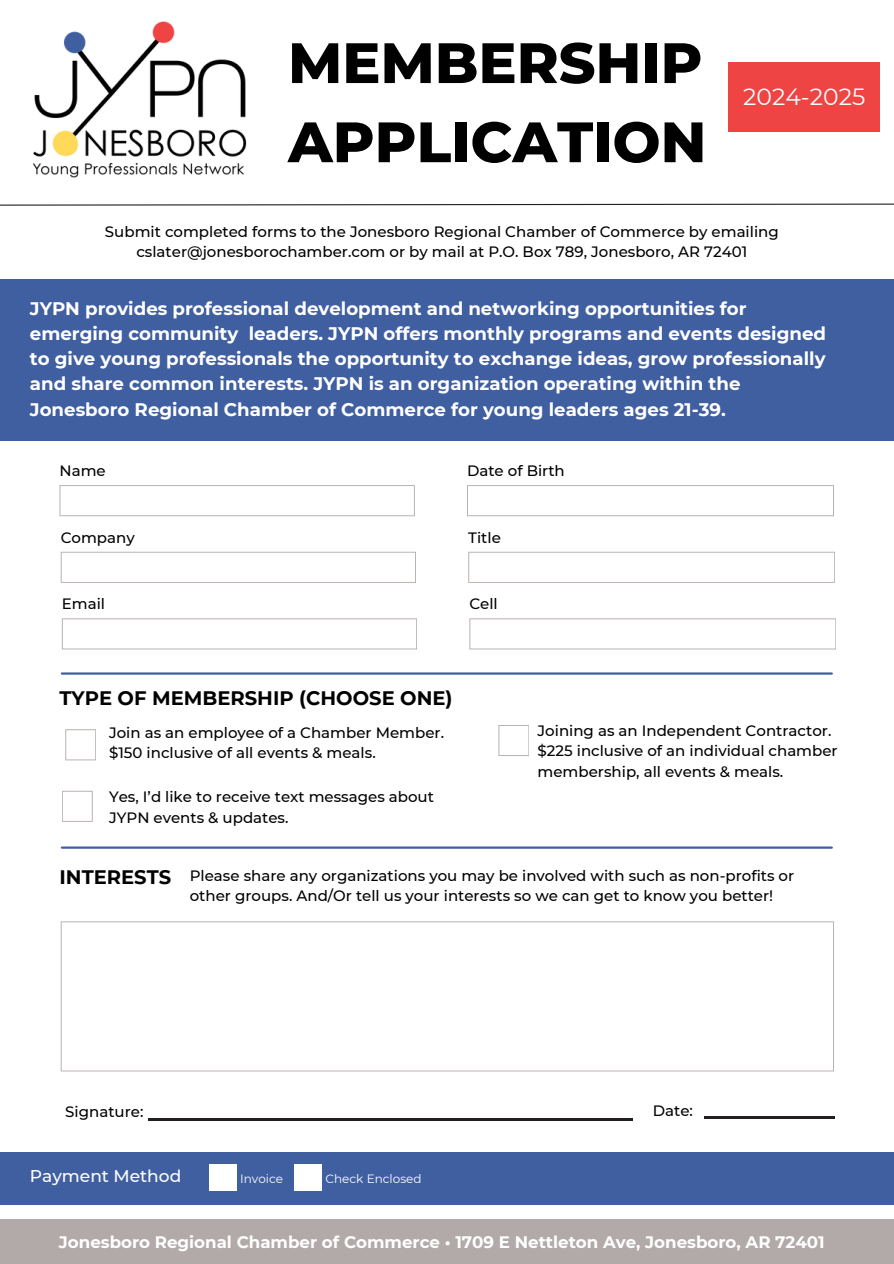
<style>
.page{position:relative;width:894px;height:1264px;background:#fff}
.page>*{position:absolute;margin:0;border:0;box-sizing:border-box;transform-origin:0 0}
.t1{font:800 56.85px/79.1px "Montserrat";color:#000}
.t2{font:23.4px "Montserrat";color:#fff}
.t3{font:700 19.5px "Montserrat";color:#000}
.t4{font:700 18.15px/25.2px "Montserrat";color:#fff}
.t5{font:500 16.95px "Montserrat";color:#fff}
.t6{font:700 16.65px "Montserrat";color:#fff}
.t7{font:500 15px/20.2px "Montserrat";color:#000}
.t8{font:12px "Montserrat";color:#fff}
</style>
<div class="page">
<div style="left:0;top:279px;width:893px;height:161px;background:#405fa1"></div>
<div style="left:0;top:1218px;width:893px;height:45px;background:#b2aaa8"></div>
<hr style="left:62px;top:672px;width:769px;height:2px;background:#405fa1">
<svg style="left:59px;top:485px;width:355px;height:31px"></svg>
<svg style="left:467px;top:485px;width:366px;height:31px"></svg>
<svg style="left:65px;top:729px;width:31px;height:31px"></svg>
<hr style="left:62px;top:846px;width:769px;height:2px;background:#405fa1">
<img style="left:33px;top:21px;width:214px;height:157px">
<svg style="left:61px;top:551px;width:355px;height:32px"></svg>
<svg style="left:468px;top:551px;width:366px;height:32px"></svg>
<svg style="left:62px;top:618px;width:355px;height:31px"></svg>
<svg style="left:469px;top:618px;width:367px;height:31px"></svg>
<svg style="left:62px;top:790px;width:31px;height:31px"></svg>
<svg style="left:498px;top:725px;width:31px;height:31px"></svg>
<svg style="left:61px;top:921px;width:772px;height:150px"></svg>
<div style="left:0;top:1151px;width:893px;height:53px;background:#405fa1"></div>
<div style="left:294px;top:1164px;width:28px;height:27px;background:#fff"></div>
<div style="left:209px;top:1164px;width:27px;height:27px;background:#fff"></div>
<hr style="left:148px;top:1118px;width:484px;height:2px;background:#231f20">
<hr style="left:703px;top:1116px;width:190px;height:2px;background:#231f20">
<div style="left:834px;top:1077px;width:59px;height:61px;background:#fff"></div>
<div style="left:728px;top:63px;width:151px;height:69px;background:#ee4443"></div>
<svg style="left:0;top:203px;width:893px;height:3px"></svg>
<h1 class="t1" style="left:288px;top:23px;width:419px">MEMBERSHIP<br>APPLICATION</h1>
<h2 class="t2" style="left:743px;top:82px;width:124px">2024-2025</h2>
<p class="t7" style="left:105px;top:222px;width:675px;text-align:center">Submit completed forms to the Jonesboro Regional Chamber of Commerce by emailing cslater@jonesborochamber.com or by mail at P.O. Box 789, Jonesboro, AR 72401</p>
<h6 class="t4" style="left:30px;top:296px;width:797px">JYPN provides professional development and networking opportunities for emerging community leaders. JYPN offers monthly programs and events designed to give young professionals the opportunity to exchange ideas, grow professionally and share common interests. JYPN is an organization operating within the Jonesboro Regional Chamber of Commerce for young leaders ages 21-39.</h6>
<p class="t7" style="left:59px;top:461px;width:48px">Name</p>
<h6 class="t7" style="left:467px;top:461px;width:99px">Date of Birth</h6>
<h6 class="t7" style="left:61px;top:527px;width:76px">Company</h6>
<h6 class="t7" style="left:468px;top:527px;width:34px">Title</h6>
<h6 class="t7" style="left:62px;top:594px;width:45px">Email</h6>
<h6 class="t7" style="left:469px;top:594px;width:30px">Cell</h6>
<h3 class="t3" style="left:59px;top:686px;width:394px">TYPE OF MEMBERSHIP (CHOOSE ONE)</h3>
<h6 class="t7" style="left:109px;top:722px;width:336px">Join as an employee of a Chamber Member. $150 inclusive of all events &amp; meals.</h6>
<h6 class="t7" style="left:109px;top:786px;width:326px">Yes, I’d like to receive text messages about<br>JYPN events &amp; updates.</h6>
<h6 class="t7" style="left:537px;top:720px;width:301px">Joining as an Independent Contractor. $225 inclusive of an individual chamber membership, all events &amp; meals.</h6>
<h3 class="t3" style="left:59px;top:865px;width:113px">INTERESTS</h3>
<h6 class="t7" style="left:190px;top:865px;width:606px">Please share any organizations you may be involved with such as non-profits or other groups. And/Or tell us your interests so we can get to know you better!</h6>
<h6 class="t7" style="left:65px;top:1101px;width:80px">Signature:</h6>
<p class="t7" style="left:652px;top:1099px;width:42px">Date:</p>
<h6 class="t5" style="left:30px;top:1165px;width:153px">Payment Method</h6>
<h6 class="t8" style="left:240px;top:1171px;width:45px">Invoice</h6>
<p class="t8" style="left:325px;top:1171px;width:98px">Check Enclosed</p>
<h5 class="t6" style="left:59px;top:1231px;width:767px">Jonesboro Regional Chamber of Commerce • 1709 E Nettleton Ave, Jonesboro, AR 72401</h5>
</div>
